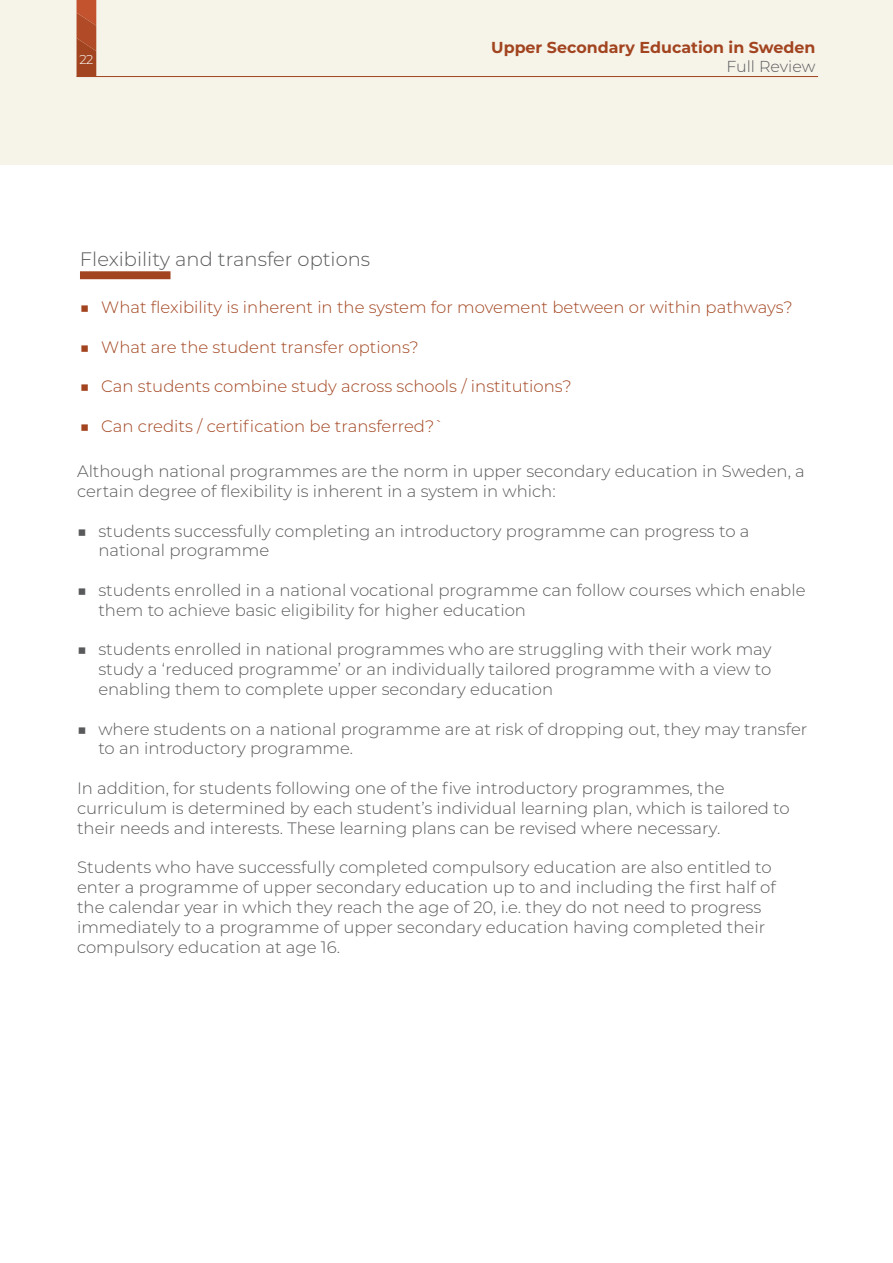
<style>
.page{position:relative;width:893px;height:1263px;background:#fff}
.page>*{position:absolute;margin:0;border:0;box-sizing:border-box;transform-origin:0 0}
.t1{font:300 19.5px "Montserrat";color:#58595b}
.t2{font:300 16.5px/19.8px "Montserrat";color:#58595b}
.t3{font:300 16.5px "Montserrat";color:#a2441f}
.t4{font:700 15.9px "Montserrat";color:#a2441f}
.t5{font:300 15.9px "Montserrat";color:#58595b}
.t6{font:300 12.9px "Montserrat";color:#fff}
</style>
<div class="page">
<div style="left:0;top:0;width:893px;height:164px;background:#f6f3e9"></div>
<svg style="left:77px;top:0;width:19px;height:76px"></svg>
<hr style="left:77px;top:76px;width:741px;height:1px;background:#a2441f">
<div style="left:80px;top:271px;width:91px;height:8px;background:#a2441f;border:2px solid #a2441f"></div>
<p class="t6" style="left:79px;top:50px;width:15px">22</p>
<p class="t1" style="left:80px;top:245px;width:292px">Flexibility and transfer options</p>
<p class="t4" style="left:491px;top:36px;width:326px">Upper Secondary Education in Sweden</p>
<p class="t5" style="left:726px;top:56px;width:90px">Full Review</p>
<p class="t3" style="left:80px;top:296px;width:714px">■ What flexibility is inherent in the system for movement between or within pathways?</p>
<p class="t3" style="left:80px;top:336px;width:340px">■ What are the student transfer options?</p>
<p class="t3" style="left:80px;top:375px;width:493px">■ Can students combine study across schools / institutions?</p>
<p class="t3" style="left:80px;top:415px;width:366px">■ Can credits / certification be transferred?`</p>
<p class="t2" style="left:77px;top:461px;width:729px">Although national programmes are the norm in upper secondary education in Sweden, a certain degree of flexibility is inherent in a system in which:</p>
<p class="t2" style="left:98px;top:520px;width:653px;text-indent:-21px">■ students successfully completing an introductory programme can progress to a national programme</p>
<p class="t2" style="left:98px;top:580px;width:709px;text-indent:-21px">■ students enrolled in a national vocational programme can follow courses which enable them to achieve basic eligibility for higher education</p>
<p class="t2" style="left:98px;top:639px;width:675px;text-align:justify;text-indent:-21px">■ students enrolled in national programmes who are struggling with their work may study a ‘reduced programme’ or an individually tailored programme with a view to enabling them to complete upper secondary education</p>
<p class="t2" style="left:98px;top:718px;width:711px;text-indent:-21px">■ where students on a national programme are at risk of dropping out, they may transfer to an introductory programme.</p>
<p class="t2" style="left:77px;top:778px;width:714px">In addition, for students following one of the five introductory programmes, the curriculum is determined by each student’s individual learning plan, which is tailored to their needs and interests. These learning plans can be revised where necessary.</p>
<p class="t2" style="left:77px;top:857px;width:700px">Students who have successfully completed compulsory education are also entitled to enter a programme of upper secondary education up to and including the first half of the calendar year in which they reach the age of 20, i.e. they do not need to progress immediately to a programme of upper secondary education having completed their compulsory education at age 16.</p>
</div>
